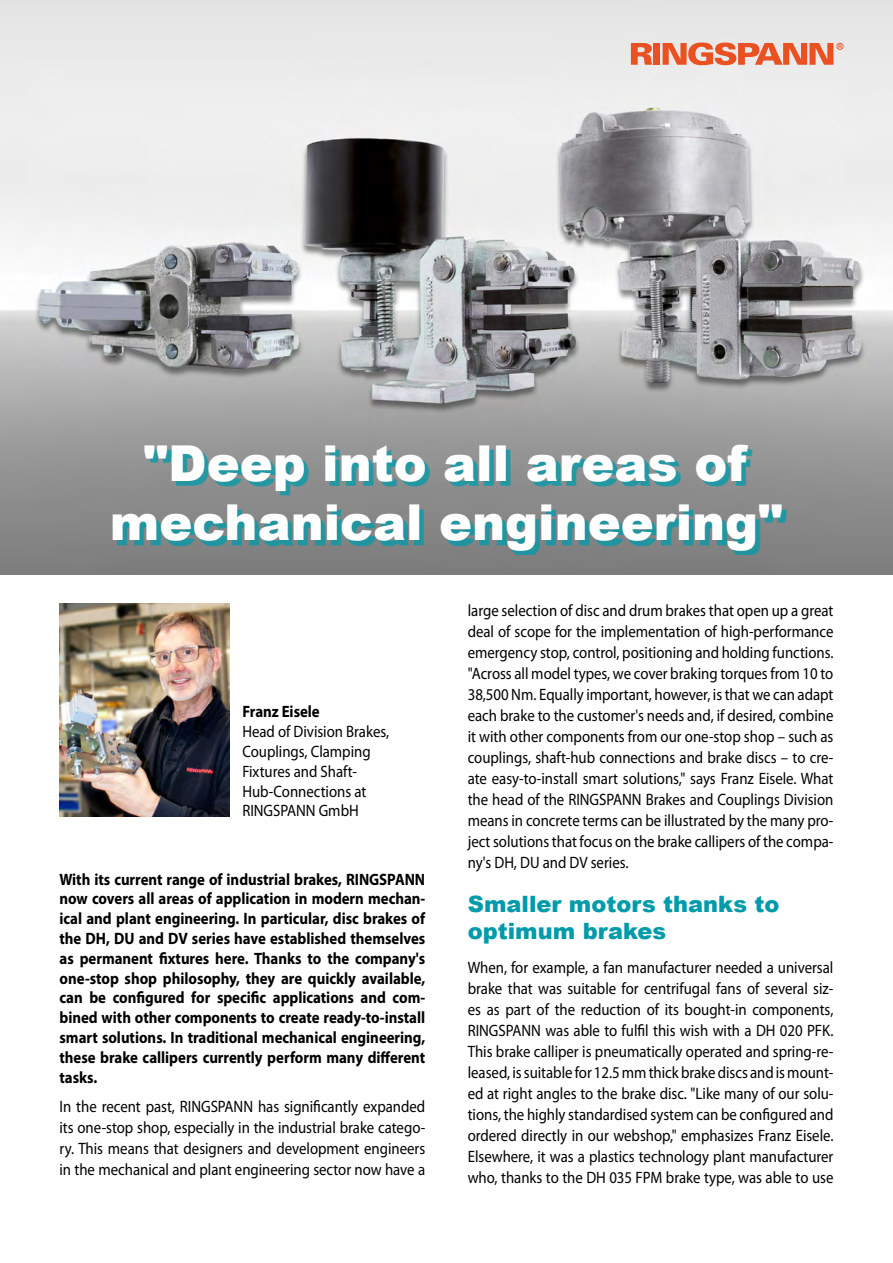
<style>
.page{position:relative;width:893px;height:1263px;background:#fff}
.page>*{position:absolute;margin:0;border:0;box-sizing:border-box;transform-origin:0 0}
.t1{font:900 49.5px/59.4px "Arial";color:#fff;text-align:center}
.t2{font:900 22.5px/27px "Arial";color:#009baa}
.t3{font:16.5px/21px "Myriad Pro";color:#000;text-align:justify;scale:.9 1}
.t4{font:700 16.5px/19.8px "Myriad Pro";color:#000;text-align:justify;scale:.9 1}
</style>
<div class="page">
<img style="left:0;top:0;width:893px;height:574px">
<svg style="left:631px;top:43px;width:21px;height:22px"></svg>
<div style="left:653px;top:43px;width:7px;height:22px;background:#e95123"></div>
<svg style="left:663px;top:43px;width:180px;height:22px;background:#e98b6f"></svg>
<div style="left:117px;top:449px;width:669px;height:106px;background:#009baa;opacity:.75"></div>
<img style="left:60px;top:604px;width:170px;height:212px">
<h1 class="t1" style="left:110px;top:432px;width:675px">"Deep into all areas of mechanical engineering"</h1>
<p class="t4" style="left:242px;top:701px;width:87px">Franz Eisele</p>
<p class="t3" style="left:242px;top:721px;width:165px;line-height:19.8px;text-align:left">Head of Division Brakes,<br>Couplings, Clamping<br>Fixtures and Shaft-<br>Hub-Connections at<br>RINGSPANN GmbH</p>
<p class="t4" style="left:60px;top:868px;width:408px">With its current range of industrial brakes, RINGSPANN now covers all areas of application in modern mechan&shy;ical and plant engineering. In particular, disc brakes of the DH, DU and DV series have established themselves as permanent fixtures here. Thanks to the company's one-stop shop philosophy, they are quickly available, can be configured for specific applications and com&shy;bined with other components to create ready-to-install smart solutions. In traditional mechanical engineering, these brake callipers currently perform many different tasks.</p>
<p class="t3" style="left:60px;top:1096px;width:408px">In the recent past, RINGSPANN has significantly expanded its one-stop shop, especially in the industrial brake catego&shy;ry. This means that designers and development engineers in the mechanical and plant engineering sector now have a</p>
<p class="t3" style="left:468px;top:600px;width:408px">large selection of disc and drum brakes that open up a great deal of scope for the implementation of high-performance emergency stop, control, positioning and holding functions. "Across all model types, we cover braking torques from 10 to 38,500 Nm. Equally important, however, is that we can adapt each brake to the customer's needs and, if desired, combine it with other components from our one-stop shop – such as couplings, shaft-hub connections and brake discs – to cre&shy;ate easy-to-install smart solutions," says Franz Eisele. What the head of the RINGSPANN Brakes and Couplings Division means in concrete terms can be illustrated by the many pro&shy;ject solutions that focus on the brake callipers of the compa&shy;ny's DH, DU and DV series.</p>
<h2 class="t2" style="left:468px;top:890px;width:313px">Smaller motors thanks to optimum brakes</h2>
<p class="t3" style="left:468px;top:957px;width:408px">When, for example, a fan manufacturer needed a universal brake that was suitable for centrifugal fans of several siz&shy;es as part of the reduction of its bought-in components, RINGSPANN was able to fulfil this wish with a DH 020 PFK.<br>This brake calliper is pneumatically operated and spring-re&shy;leased, is suitable for 12.5 mm thick brake discs and is mount&shy;ed at right angles to the brake disc. "Like many of our solu&shy;tions, the highly standardised system can be configured and ordered directly in our webshop," emphasizes Franz Eisele.<br>Elsewhere, it was a plastics technology plant manufacturer who, thanks to the DH 035 FPM brake type, was able to use</p>
</div>
